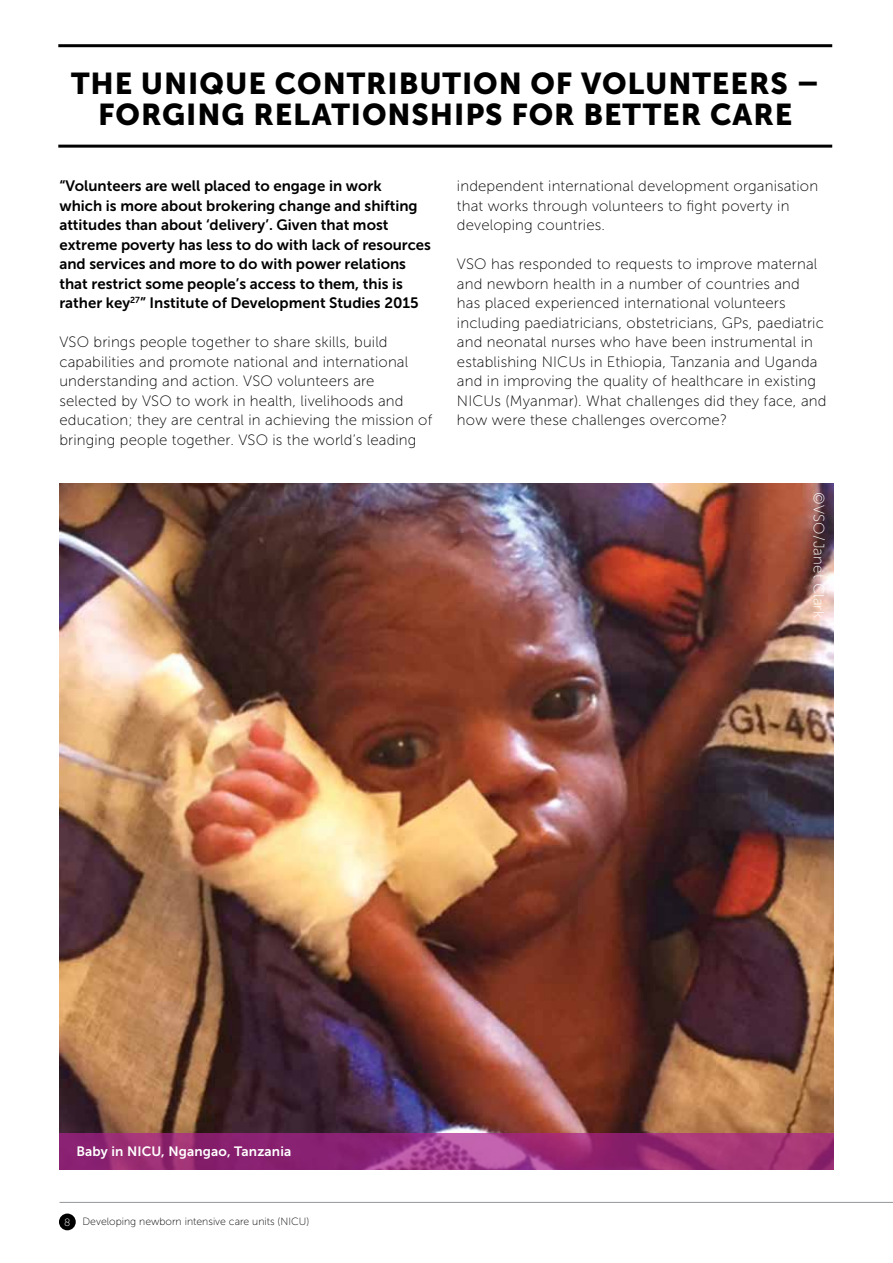
<style>
.page{position:relative;width:893px;height:1263px;background:#fff}
.page>*{position:absolute;margin:0;border:0;box-sizing:border-box;transform-origin:0 0}
.t1{font:30px/31.5px "Museo Sans 900";letter-spacing:.03em;color:#000;text-align:center}
.t2{font:15px/19.5px "Museo Sans 100";letter-spacing:.01em;color:#000}
.t3{font:15px/19.5px "Museo Sans 700";color:#000}
.t4{font:15px "Museo Sans 100";letter-spacing:.01em;color:#fff}
.t5{font:13.5px "Museo Sans 700";letter-spacing:.01em;color:#fff}
.t6{font:10.5px "Museo Sans 100";color:#000}
.s1{color:#fff}
</style>
<div class="page">
<div style="left:59px;top:1213px;width:17px;height:17px;background:#000;border-radius:50%"></div>
<hr style="left:60px;top:1202px;width:833px;height:1px;background:#939598">
<hr style="left:58px;top:44px;width:774px;height:3px;background:#000">
<hr style="left:58px;top:145px;width:774px;height:3px;background:#000">
<img style="left:59px;top:484px;width:774px;height:649px">
<svg style="left:59px;top:1133px;width:774px;height:36px;background:#992e79"></svg>
<hr style="left:892px;top:0;width:1px;height:1263px;background:#ab218e">
<h1 class="t1" style="left:71px;top:68px;width:750px">THE UNIQUE CONTRIBUTION OF VOLUNTEERS –<br>FORGING RELATIONSHIPS FOR BETTER CARE</h1>
<p class="t3" style="left:59px;top:176px;width:373px">“Volunteers are well placed to engage in work<br>which is more about brokering change and shifting attitudes than about ‘delivery’. Given that most extreme poverty has less to do with lack of resources and services and more to do with power relations that restrict some people’s access to them, this is rather key<sup>27</sup>” Institute of Development Studies 2015</p>
<p class="t2" style="left:59px;top:332px;width:374px">VSO brings people together to share skills, build capabilities and promote national and international understanding and action. VSO volunteers are selected by VSO to work in health, livelihoods and education; they are central in achieving the mission of bringing people together. VSO is the world’s leading</p>
<p class="t2" style="left:457px;top:176px;width:363px">independent international development organisation that works through volunteers to fight poverty in developing countries.</p>
<p class="t2" style="left:457px;top:254px;width:371px">VSO has responded to requests to improve maternal and newborn health in a number of countries and has placed experienced international volunteers including paediatricians, obstetricians, GPs, paediatric and neonatal nurses who have been instrumental in establishing NICUs in Ethiopia, Tanzania and Uganda and in improving the quality of healthcare in existing NICUs (Myanmar). What challenges did they face, and how were these challenges overcome?</p>
<p class="t4" style="left:827px;top:492px;width:127px;rotate:90deg">©VSO/Janet Clark</p>
<p class="t5" style="left:76px;top:1144px;width:216px">Baby in NICU, Ngangao, Tanzania</p>
<p class="t6" style="left:64px;top:1216px;width:247px"><span class="s1">8</span> Developing newborn intensive care units (NICU)</p>
</div>
